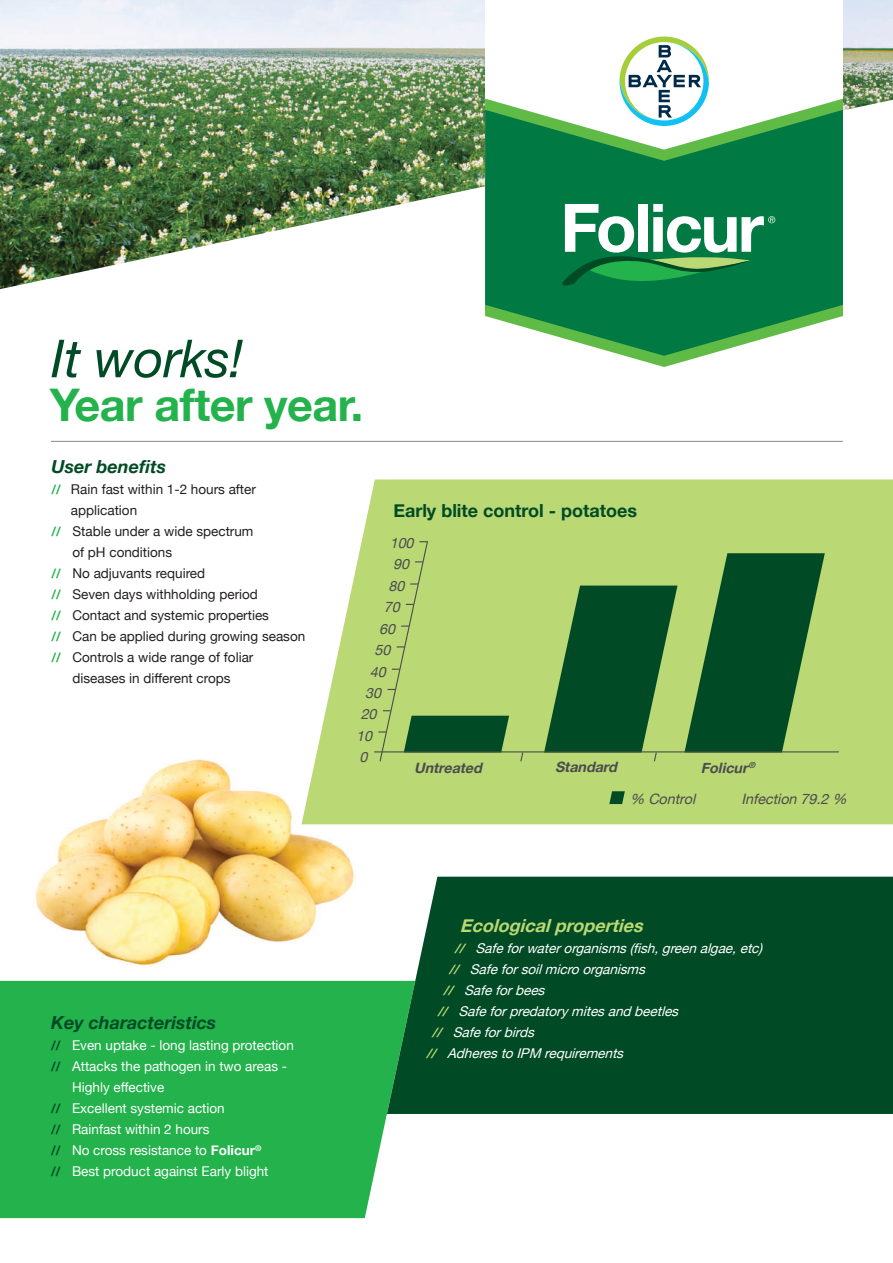
<style>
.page{position:relative;width:893px;height:1263px;background:#fff}
.page>*{position:absolute;margin:0;border:0;box-sizing:border-box;transform-origin:0 0}
.t1{font:italic 52.5px "Helvetica Neue";letter-spacing:-.01em;color:#004b25}
.t2{font:700 45px "Helvetica Neue";letter-spacing:-.01em;color:#23b24b}
.t3{font:italic 700 18px "Helvetica Neue";color:#004b25}
.t4{font:700 18px "Helvetica Neue";color:#004b25}
.t5{font:italic 700 18px "Helvetica Neue";color:#bad874}
.t6{font:italic 14.25px "Helvetica Neue";color:#4b4c4d}
.t7{font:italic 700 14.25px "Helvetica Neue";color:#4b4c4d}
.t8{font:13.5px "Helvetica Neue";color:#231f20}
.t9{font:13.5px "Helvetica Neue";color:#fff}
.t10{font:italic 13.5px "Helvetica Neue";color:#fff}
.s1{font-weight:700;font-size:12.75px;color:#23b24b}
.s2{font-weight:700;font-size:12.75px;color:#004b25}
.s3{font-weight:700}
.s4{font-weight:700;font-size:12.75px;color:#bad874}
</style>
<div class="page">
<img style="left:15px;top:759px;width:357px;height:222px">
<div style="left:0;top:981px;width:387px;height:237px;background:#23b24b"></div>
<div style="left:387px;top:877px;width:506px;height:237px;background:#004b25"></div>
<svg style="left:302px;top:479px;width:591px;height:345px;background:#c0db82"></svg>
<img style="left:0;top:0;width:893px;height:289px">
<svg style="left:485px;top:0;width:357px;height:37px"></svg>
<div style="left:485px;top:161px;width:357px;height:144px;background:#007942"></div>
<svg style="left:485px;top:305px;width:357px;height:62px"></svg>
<svg style="left:485px;top:37px;width:357px;height:124px"></svg>
<svg style="left:562px;top:204px;width:213px;height:81px"></svg>
<hr style="left:51px;top:441px;width:792px;height:1px;background:#939598">
<svg style="left:609px;top:791px;width:16px;height:13px"></svg>
<svg style="left:684px;top:553px;width:141px;height:198px;background:#39763d"></svg>
<svg style="left:519px;top:752px;width:5px;height:10px"></svg>
<svg style="left:544px;top:585px;width:133px;height:177px;background:#39763d"></svg>
<svg style="left:378px;top:540px;width:131px;height:222px;background:#a2c569"></svg>
<hr style="left:374px;top:751px;width:465px;height:1px;background:#4b4c4d">
<h1 class="t1" style="left:51px;top:321px;width:194px">It works!</h1>
<h2 class="t2" style="left:50px;top:370px;width:315px">Year after year.</h2>
<h3 class="t3" style="left:51px;top:452px;width:116px">User benefits</h3>
<p class="t8" style="left:51px;top:479px;width:206px"><span class="s1">//</span> Rain fast within 1-2 hours after</p>
<p class="t8" style="left:71px;top:500px;width:68px">application</p>
<p class="t8" style="left:51px;top:521px;width:204px"><span class="s1">//</span> Stable under a wide spectrum</p>
<p class="t8" style="left:72px;top:542px;width:101px">of pH conditions</p>
<p class="t8" style="left:51px;top:563px;width:155px"><span class="s1">//</span> No adjuvants required</p>
<p class="t8" style="left:51px;top:584px;width:208px"><span class="s1">//</span> Seven days withholding period</p>
<p class="t8" style="left:51px;top:605px;width:219px"><span class="s1">//</span> Contact and systemic properties</p>
<p class="t8" style="left:51px;top:626px;width:255px"><span class="s1">//</span> Can be applied during growing season</p>
<p class="t8" style="left:51px;top:647px;width:203px"><span class="s1">//</span> Controls a wide range of foliar</p>
<p class="t8" style="left:72px;top:668px;width:160px">diseases in different crops</p>
<h3 class="t4" style="left:393px;top:497px;width:245px">Early blite control - potatoes</h3>
<p class="t6" style="left:390px;top:532px;width:30px">100</p>
<p class="t6" style="left:393px;top:554px;width:22px">90</p>
<p class="t6" style="left:388px;top:575px;width:22px">80</p>
<p class="t6" style="left:384px;top:597px;width:22px">70</p>
<p class="t6" style="left:379px;top:618px;width:22px">60</p>
<p class="t6" style="left:375px;top:640px;width:22px">50</p>
<p class="t6" style="left:370px;top:661px;width:22px">40</p>
<p class="t6" style="left:365px;top:683px;width:22px">30</p>
<p class="t6" style="left:361px;top:704px;width:22px">20</p>
<p class="t6" style="left:356px;top:726px;width:22px">10</p>
<p class="t6" style="left:359px;top:747px;width:14px">0</p>
<p class="t7" style="left:414px;top:756px;width:74px">Untreated</p>
<p class="t7" style="left:555px;top:756px;width:68px">Standard</p>
<p class="t7" style="left:701px;top:756px;width:59px">Folicur<sup>®</sup></p>
<h3 class="t3" style="left:51px;top:1008px;width:167px">Key characteristics</h3>
<p class="t9" style="left:51px;top:1035px;width:244px"><span class="s2">//</span> Even uptake - long lasting protection</p>
<p class="t9" style="left:51px;top:1056px;width:238px"><span class="s2">//</span> Attacks the pathogen in two areas -</p>
<p class="t9" style="left:72px;top:1077px;width:94px">Highly effective</p>
<p class="t9" style="left:51px;top:1098px;width:175px"><span class="s2">//</span> Excellent systemic action</p>
<p class="t9" style="left:51px;top:1119px;width:160px"><span class="s2">//</span> Rainfast within 2 hours</p>
<p class="t9" style="left:51px;top:1140px;width:212px"><span class="s2">//</span> No cross resistance to <span class="s3">Folicur</span><sup>®</sup></p>
<p class="t9" style="left:51px;top:1161px;width:219px"><span class="s2">//</span> Best product against Early blight</p>
<p class="t6" style="left:630px;top:789px;width:71px">% Control</p>
<p class="t6" style="left:741px;top:789px;width:111px">Infection79.2%</p>
<h3 class="t5" style="left:460px;top:911px;width:192px">Ecologicalproperties</h3>
<p class="t10" style="left:454px;top:938px;width:315px"><span class="s4">//</span> Safe for water organisms (fish, green algae, etc)</p>
<p class="t10" style="left:449px;top:959px;width:203px"><span class="s4">//</span> Safeforsoilmicroorganisms</p>
<p class="t10" style="left:443px;top:980px;width:108px"><span class="s4">//</span> Safeforbees</p>
<p class="t10" style="left:437px;top:1001px;width:248px"><span class="s4">//</span> Safeforpredatorymitesandbeetles</p>
<p class="t10" style="left:432px;top:1022px;width:109px"><span class="s4">//</span> Safeforbirds</p>
<p class="t10" style="left:426px;top:1043px;width:204px"><span class="s4">//</span> AdherestoIPM requirements</p>
</div>
